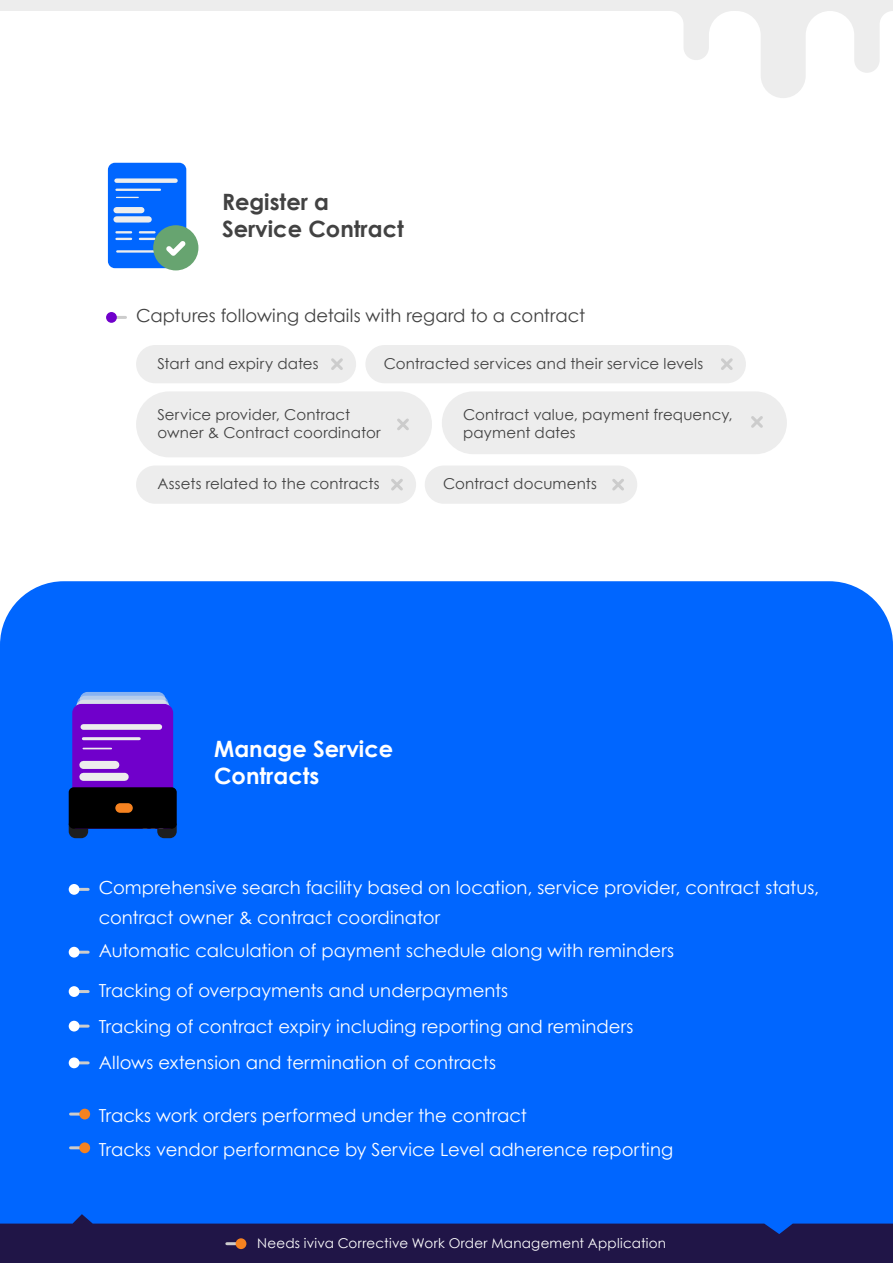
<style>
.page{position:relative;width:893px;height:1263px;background:#fff}
.page>*{position:absolute;margin:0;border:0;box-sizing:border-box;transform-origin:0 0}
.t1{font:700 22.5px/27px "Century Gothic";color:#424242}
.t2{font:700 22.5px/27px "Century Gothic";color:#fff}
.t3{font:18px/36px "Century Gothic";color:#fff}
.t4{font:18px "Century Gothic";color:#424242}
.t5{font:15px/18px "Century Gothic";letter-spacing:.01em;color:#424242}
.t6{font:13.5px "Century Gothic";letter-spacing:.015em;color:#fff}
</style>
<div class="page">
<div style="left:0;top:581px;width:893px;height:633px;background:#06f"></div>
<hr style="left:71px;top:888px;width:17px;height:3px;background:#ccc">
<div style="left:69px;top:884px;width:10px;height:11px;background:#fff;border-radius:50%"></div>
<hr style="left:71px;top:951px;width:17px;height:3px;background:#ccc">
<div style="left:69px;top:947px;width:10px;height:10px;background:#fff;border-radius:50%"></div>
<hr style="left:71px;top:990px;width:17px;height:3px;background:#ccc">
<div style="left:69px;top:986px;width:10px;height:11px;background:#fff;border-radius:50%"></div>
<hr style="left:71px;top:1025px;width:17px;height:3px;background:#ccc">
<div style="left:69px;top:1021px;width:10px;height:10px;background:#fff;border-radius:50%"></div>
<hr style="left:71px;top:1061px;width:17px;height:3px;background:#ccc">
<div style="left:69px;top:1057px;width:10px;height:11px;background:#fff;border-radius:50%"></div>
<div style="left:108px;top:163px;width:78px;height:105px;background:#06f;border-radius:7px"></div>
<div style="left:117px;top:178px;width:59px;height:5px;background:#ededed"></div>
<div style="left:117px;top:207px;width:24px;height:6px;background:#ededed"></div>
<div style="left:117px;top:216px;width:32px;height:7px;background:#ededed"></div>
<hr style="left:117px;top:189px;width:43px;height:2px;background:#ededed">
<svg style="left:117px;top:197px;width:21px;height:1px"></svg>
<svg style="left:117px;top:231px;width:14px;height:9px"></svg>
<svg style="left:140px;top:231px;width:14px;height:9px"></svg>
<hr style="left:117px;top:250px;width:61px;height:3px;background:#ededed">
<div style="left:153px;top:225px;width:45px;height:45px;background:#67a470;border-radius:50%"></div>
<svg style="left:166px;top:241px;width:20px;height:15px"></svg>
<hr style="left:108px;top:316px;width:18px;height:3px;background:#ccc">
<div style="left:106px;top:312px;width:11px;height:11px;background:#7000cb;border-radius:50%"></div>
<div style="left:136px;top:345px;width:220px;height:38px;background:#ededed;border-radius:19px"></div>
<svg style="left:331px;top:358px;width:12px;height:12px"></svg>
<div style="left:425px;top:465px;width:212px;height:39px;background:#ededed;border-radius:19px"></div>
<svg style="left:612px;top:479px;width:12px;height:12px"></svg>
<div style="left:442px;top:391px;width:345px;height:63px;background:#ededed;border-radius:31px"></div>
<svg style="left:751px;top:416px;width:12px;height:12px"></svg>
<div style="left:136px;top:465px;width:280px;height:39px;background:#ededed;border-radius:19px"></div>
<svg style="left:391px;top:479px;width:12px;height:12px"></svg>
<div style="left:365px;top:345px;width:381px;height:38px;background:#ededed;border-radius:19px"></div>
<svg style="left:721px;top:358px;width:12px;height:12px"></svg>
<div style="left:136px;top:391px;width:296px;height:66px;background:#ededed;border-radius:33px"></div>
<svg style="left:397px;top:418px;width:12px;height:12px"></svg>
<svg style="left:80px;top:692px;width:86px;height:115px"></svg>
<svg style="left:69px;top:704px;width:108px;height:134px;background:#6f2fd0"></svg>
<div style="left:69px;top:787px;width:108px;height:42px;background:#000;border-radius:5px"></div>
<div style="left:115px;top:803px;width:18px;height:10px;background:#f58220;border-radius:5px"></div>
<svg style="left:0;top:1214px;width:893px;height:49px;background:#19256b"></svg>
<hr style="left:71px;top:1112px;width:17px;height:3px;background:#ccc">
<div style="left:79px;top:1109px;width:11px;height:10px;background:#f58220;border-radius:50%"></div>
<hr style="left:71px;top:1146px;width:17px;height:3px;background:#ccc">
<div style="left:79px;top:1142px;width:11px;height:11px;background:#f58220;border-radius:50%"></div>
<hr style="left:227px;top:1242px;width:17px;height:3px;background:#ccc">
<div style="left:236px;top:1238px;width:10px;height:11px;background:#f58220;border-radius:50%"></div>
<svg style="left:0;top:0;width:893px;height:98px"></svg>
<p class="t1" style="left:222px;top:188px;width:183px">Register a<br>Service Contract</p>
<p class="t4" style="left:136px;top:304px;width:451px">Captures following details with regard to a contract</p>
<p class="t5" style="left:157px;top:354px;width:163px">Start and expiry dates</p>
<p class="t5" style="left:384px;top:354px;width:321px">Contracted services and their service levels</p>
<p class="t5" style="left:157px;top:406px;width:225px">Service provider, Contract owner &amp; Contract coordinator</p>
<p class="t5" style="left:157px;top:475px;width:224px">Assets related to the contracts</p>
<p class="t5" style="left:463px;top:405px;width:271px">Contract value, payment frequency, payment dates</p>
<p class="t5" style="left:443px;top:475px;width:155px">Contract documents</p>
<p class="t2" style="left:214px;top:735px;width:181px">Manage Service<br>Contracts</p>
<p class="t3" style="left:99px;top:872px;width:722px;line-height:30px">Comprehensive search facility based on location, service provider, contract status, contract owner &amp; contract coordinator</p>
<p class="t3" style="left:99px;top:932px;width:577px">Automatic calculation of payment schedule along with reminders</p>
<p class="t3" style="left:99px;top:972px;width:536px">Tracking of overpayments and underpayments<br>Tracking of contract expiry including reporting and reminders<br>Allows extension and termination of contracts</p>
<p class="t3" style="left:99px;top:1097px;width:430px">Tracks work orders performed under the contract</p>
<p class="t3" style="left:99px;top:1131px;width:576px">Tracks vendor performance by Service Level adherence reporting</p>
<p class="t6" style="left:257px;top:1235px;width:410px">Needs iviva Corrective Work Order Management Application</p>
</div>
